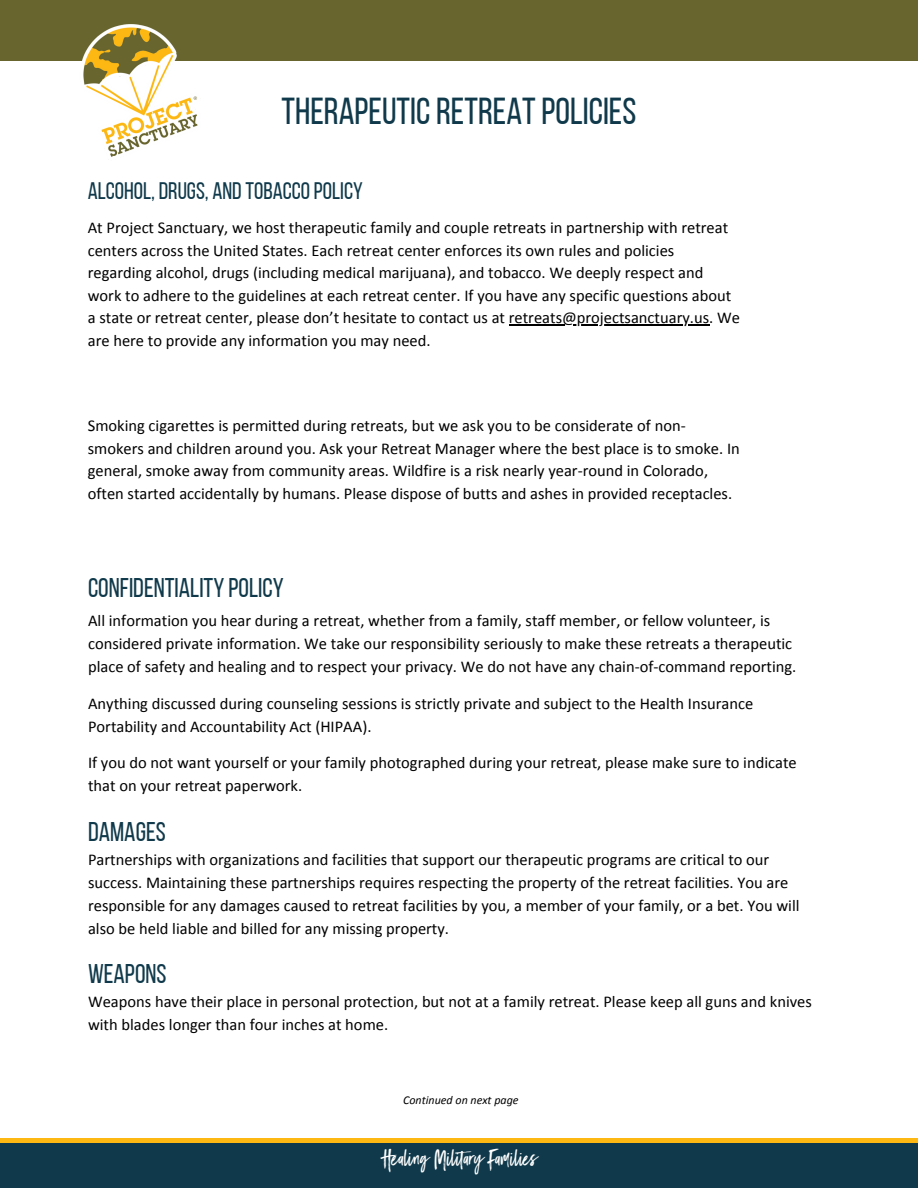
<style>
.page{position:relative;width:918px;height:1188px;background:#fff}
.page>*{position:absolute;margin:0;border:0;box-sizing:border-box;transform-origin:0 0}
.t1{font:37.5px "Bebas Neue";color:#103a4b}
.t2{font:27px "Bebas Neue";color:#103a4b}
.t3{font:23.85px "Bebas Neue";color:#103a4b}
.t4{font:20.1px "Black Diamond";color:#fff}
.t5{font:16.5px/23px "Calibri";color:#000}
.t6{font:italic 12px "Calibri";color:#000}
</style>
<div class="page">
<div style="left:0;top:0;width:918px;height:60px;background:#68652f"></div>
<img style="left:65px;top:24px;width:151px;height:133px">
<div style="left:0;top:1142px;width:918px;height:46px;background:#103a4b"></div>
<hr style="left:0;top:1139px;width:918px;height:4px;background:#fdb813">
<hr style="left:509px;top:325px;width:200px;height:1px;background:#000">
<h3 class="t1" style="left:282px;top:96px;width:356px">THERAPEUTICRETREATPOLICIES</h3>
<h5 class="t3" style="left:88px;top:181px;width:277px">ALCOHOL, DRUGS, ANDTOBACCOPOLICY</h5>
<h5 class="t5" style="left:88px;top:218px;width:654px;line-height:22.5px">At Project Sanctuary, we host therapeutic family and couple retreats in partnership with retreat centers across the United States. Each retreat center enforces its own rules and policies regarding alcohol, drugs (including medical marijuana), and tobacco. We deeply respect and work to adhere to the guidelines at each retreat center. If you have any specific questions about a state or retreat center, please don’t hesitate to contact us at retreats@projectsanctuary.us. We</h5>
<h2 class="t5" style="left:88px;top:330px;width:344px">are here to provide any information you may need.</h2>
<h5 class="t5" style="left:88px;top:416px;width:654px;line-height:22.5px">Smoking cigarettes is permitted during retreats, but we ask you to be considerate of non&shy;smokers and children around you. Ask your Retreat Manager where the best place is to smoke. In general, smoke away from community areas. Wildfire is a risk nearly year-round in Colorado, often started accidentally by humans. Please dispose of butts and ashes in provided receptacles.</h5>
<h2 class="t2" style="left:88px;top:576px;width:197px">CONFIDENTIALITY POLICY</h2>
<p class="t5" style="left:88px;top:610px;width:710px">All information you hear during a retreat, whether from a family, staff member, or fellow volunteer, is considered private information. We take our responsibility seriously to make these retreats a therapeutic place of safety and healing and to respect your privacy. We do not have any chain-of-command reporting.</p>
<h2 class="t5" style="left:88px;top:693px;width:667px">Anything discussed during counseling sessions is strictly private and subject to the Health Insurance<br>Portability and Accountability Act (HIPAA).</h2>
<p class="t5" style="left:88px;top:753px;width:710px">If you do not want yourself or your family photographed during your retreat, please make sure to indicate that on your retreat paperwork.</p>
<h5 class="t2" style="left:88px;top:821px;width:79px">DAMAGES</h5>
<h5 class="t5" style="left:88px;top:850px;width:713px">Partnerships with organizations and facilities that support our therapeutic programs are critical to our success. Maintaining these partnerships requires respecting the property of the retreat facilities. You are responsible for any damages caused to retreat facilities by you, a member of your family, or a bet. You will also be held liable and billed for any missing property.</h5>
<p class="t2" style="left:88px;top:963px;width:80px">WEAPONS</p>
<h4 class="t5" style="left:88px;top:991px;width:725px">Weapons have their place in personal protection, but not at a family retreat. Please keep all guns and knives with blades longer than four inches at home.</h4>
<p class="t6" style="left:403px;top:1095px;width:117px">Continued on next page</p>
<h1 class="t4" style="left:383px;top:1145px;width:157px">Healing Military Families</h1>
</div>
